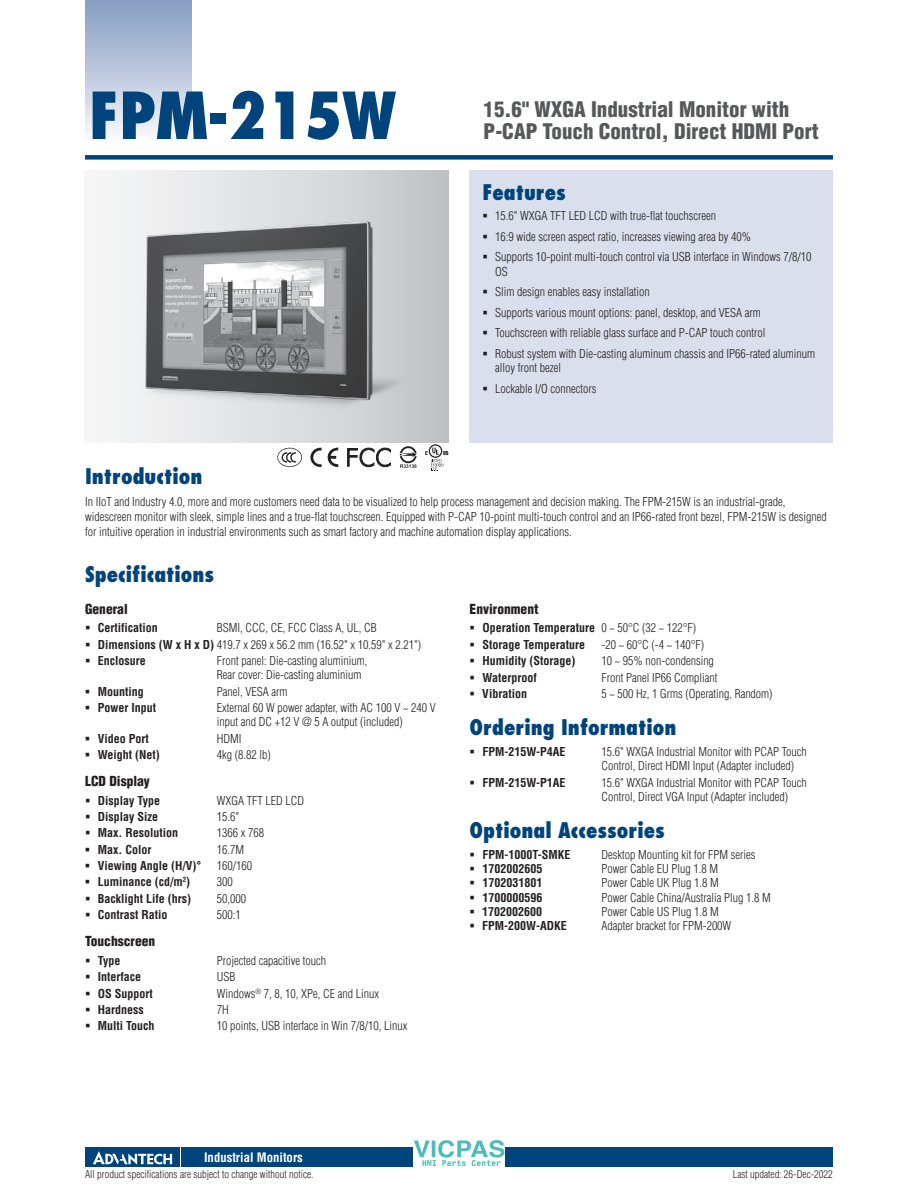
<style>
.page{position:relative;width:918px;height:1188px;background:#fff}
.page>*{position:absolute;margin:0;border:0;box-sizing:border-box;transform-origin:0 0}
.t1{font:800 condensed 63px "Futura";color:#00447b}
.t2{font:800 condensed 21px "Futura";color:#00447b}
.t3{font:900 condensed 21px/22.5px "Helvetica";color:#57585a}
.t4{font:900 condensed 13.5px "Helvetica";color:#231f20}
.t5{font:700 condensed 12.75px "Helvetica";color:#fff}
.t6{font:300 condensed 12px/20.7px "Helvetica";color:#231f20}
.t7{font:700 condensed 12px/16.4px "Helvetica";color:#231f20}
.t8{font:300 condensed 10.5px "Helvetica";color:#231f20}
.s1{font-weight:700}
.s2{font-weight:300}
</style>
<div class="page">
<div style="left:85px;top:155px;width:748px;height:5px;background:#00447b"></div>
<div style="left:85px;top:0;width:106px;height:143px;background:linear-gradient(to bottom,#849bc1,#f9fafc)"></div>
<div style="left:182px;top:1147px;width:651px;height:20px;background:#00447b"></div>
<div style="left:85px;top:1147px;width:95px;height:20px;background:#00447b"></div>
<svg style="left:93px;top:1151px;width:79px;height:14px"></svg>
<div style="left:470px;top:170px;width:363px;height:272px;background:#d9dfec"></div>
<img style="left:105px;top:170px;width:343px;height:272px">
<svg style="left:277px;top:448px;width:25px;height:19px"></svg>
<svg style="left:310px;top:448px;width:12px;height:19px"></svg>
<svg style="left:328px;top:447px;width:10px;height:20px"></svg>
<svg style="left:347px;top:447px;width:44px;height:20px"></svg>
<svg style="left:425px;top:444px;width:23px;height:27px"></svg>
<svg style="left:400px;top:446px;width:17px;height:22px"></svg>
<img style="left:413px;top:1140px;width:92px;height:27px">
<h1 class="t1" style="left:89px;top:76px;width:309px">FPM-215W</h1>
<h2 class="t3" style="left:484px;top:98px;width:337px">15.6" WXGA Industrial Monitor with<br>P-CAP Touch Control, Direct HDMI Port</h2>
<h2 class="t2" style="left:482px;top:179px;width:85px">Features</h2>
<p class="t6" style="left:495px;top:205px;width:318px">15.6" WXGA TFT LED LCD with true-flat touchscreen<br>16:9 wide screen aspect ratio, increases viewing area by 40%<br>Supports 10-point multi-touch control via USB interface in Windows 7/8/10</p>
<p class="t6" style="left:495px;top:261px;width:321px">OS<br>Slim design enables easy installation<br>Supports various mount options: panel, desktop, and VESA arm Touchscreen with reliable glass surface and P-CAP touch control<br>Robust system with Die-casting aluminum chassis and IP66-rated aluminum</p>
<p class="t6" style="left:495px;top:358px;width:103px">alloy front bezel<br>Lockable I/O connectors</p>
<h2 class="t2" style="left:85px;top:463px;width:119px">Introduction</h2>
<p class="t6" style="left:85px;top:494px;width:743px;line-height:15px">In IIoT and Industry 4.0, more and more customers need data to be visualized to help process management and decision making. The FPM-215W is an industrial-grade, widescreen monitor with sleek, simple lines and a true-flat touchscreen. Equipped with P-CAP 10-point multi-touch control and an IP66-rated front bezel, FPM-215W is designed for intuitive operation in industrial environments such as smart factory and machine automation display applications.</p>
<h2 class="t2" style="left:85px;top:561px;width:131px">Specifications</h2>
<p class="t4" style="left:85px;top:600px;width:44px">General</p>
<p class="t7" style="left:98px;top:620px;width:62px">Certification</p>
<p class="t6" style="left:98px;top:620px;width:325px;line-height:16.4px;text-indent:119px">BSMI, CCC, CE, FCC Class A, UL, CB<br><span class="s1">Dimensions (W x H x D)</span> 419.7 x 269 x 56.2 mm (16.52" x 10.59" x 2.21")<br><span class="s1">Enclosure</span></p>
<p class="t6" style="left:217px;top:653px;width:152px;line-height:14.2px">Front panel: Die-casting aluminium,<br>Rear cover: Die-casting aluminium</p>
<p class="t7" style="left:98px;top:683px;width:48px">Mounting</p>
<p class="t6" style="left:217px;top:681px;width:72px">Panel, VESA arm</p>
<p class="t7" style="left:98px;top:699px;width:60px">Power Input</p>
<p class="t6" style="left:217px;top:700px;width:221px;line-height:14.2px">External 60 W power adapter, with AC 100 V ~ 240 V input and DC +12 V @ 5 A output (included)</p>
<p class="t7" style="left:98px;top:730px;width:53px">Video Port</p>
<p class="t6" style="left:217px;top:728px;width:26px">HDMI</p>
<p class="t7" style="left:98px;top:746px;width:64px">Weight (Net)</p>
<p class="t6" style="left:217px;top:744px;width:55px">4kg (8.82 lb)</p>
<p class="t4" style="left:85px;top:772px;width:66px">LCD Display</p>
<p class="t7" style="left:98px;top:792px;width:64px">Display Type</p>
<p class="t6" style="left:217px;top:790px;width:89px">WXGA TFT LED LCD</p>
<p class="t7" style="left:98px;top:808px;width:62px">Display Size</p>
<p class="t6" style="left:217px;top:806px;width:24px">15.6"</p>
<p class="t7" style="left:98px;top:825px;width:82px">Max. Resolution</p>
<p class="t6" style="left:217px;top:822px;width:49px">1366 x 768</p>
<p class="t7" style="left:98px;top:841px;width:55px">Max. Color</p>
<p class="t6" style="left:217px;top:839px;width:29px">16.7M</p>
<p class="t7" style="left:98px;top:857px;width:105px">Viewing Angle (H/V)°</p>
<p class="t6" style="left:217px;top:855px;width:37px">160/160</p>
<p class="t7" style="left:98px;top:874px;width:94px">Luminance (cd/m<sup>2</sup>)</p>
<p class="t6" style="left:217px;top:872px;width:17px">300</p>
<p class="t7" style="left:98px;top:890px;width:95px">Backlight Life (hrs)</p>
<p class="t6" style="left:217px;top:888px;width:31px">50,000</p>
<p class="t7" style="left:98px;top:907px;width:71px">Contrast Ratio</p>
<p class="t6" style="left:217px;top:904px;width:25px">500:1</p>
<p class="t4" style="left:85px;top:933px;width:72px">Touchscreen</p>
<p class="t7" style="left:98px;top:952px;width:24px">Type</p>
<p class="t6" style="left:217px;top:950px;width:111px">Projected capacitive touch</p>
<p class="t7" style="left:98px;top:969px;width:45px">Interface</p>
<p class="t6" style="left:217px;top:966px;width:20px">USB</p>
<p class="t7" style="left:98px;top:985px;width:57px">OS Support</p>
<p class="t6" style="left:217px;top:983px;width:164px">Windows<sup>®</sup> 7, 8, 10, XPe, CE and Linux</p>
<p class="t7" style="left:98px;top:1001px;width:47px">Hardness</p>
<p class="t6" style="left:217px;top:999px;width:13px">7H</p>
<p class="t7" style="left:98px;top:1018px;width:58px">Multi Touch</p>
<p class="t6" style="left:217px;top:1016px;width:192px">10 points, USB interface in Win 7/8/10, Linux</p>
<p class="t4" style="left:470px;top:600px;width:70px">Environment</p>
<p class="t7" style="left:482px;top:620px;width:215px">Operation Temperature <span class="s2">0 ~ 50°C (32 ~ 122°F)<br></span>Storage Temperature</p>
<p class="t6" style="left:601px;top:634px;width:104px">-20 ~ 60°C (-4 ~ 140°F)</p>
<p class="t7" style="left:482px;top:653px;width:94px">Humidity (Storage)</p>
<p class="t6" style="left:601px;top:650px;width:114px">10 ~ 95% non-condensing</p>
<p class="t7" style="left:482px;top:669px;width:56px">Waterproof</p>
<p class="t6" style="left:601px;top:667px;width:117px">Front Panel IP66 Compliant</p>
<p class="t7" style="left:482px;top:685px;width:46px">Vibration</p>
<p class="t6" style="left:601px;top:683px;width:173px">5 ~ 500 Hz, 1 Grms (Operating, Random)</p>
<h2 class="t2" style="left:470px;top:714px;width:208px">Ordering Information</h2>
<p class="t7" style="left:482px;top:743px;width:85px">FPM-215W-P4AE</p>
<p class="t6" style="left:601px;top:744px;width:207px;line-height:14.2px">15.6" WXGA Industrial Monitor with PCAP Touch<br>Control, Direct HDMI Input (Adapter included)</p>
<p class="t7" style="left:482px;top:774px;width:85px">FPM-215W-P1AE</p>
<p class="t6" style="left:601px;top:775px;width:207px;line-height:14.2px">15.6" WXGA Industrial Monitor with PCAP Touch<br>Control, Direct VGA Input (Adapter included)</p>
<h2 class="t2" style="left:470px;top:817px;width:197px">Optional Accessories</h2>
<p class="t7" style="left:482px;top:846px;width:90px">FPM-1000T-SMKE</p>
<p class="t6" style="left:601px;top:844px;width:155px">Desktop Mounting kit for FPM series</p>
<p class="t7" style="left:482px;top:860px;width:61px">1702002605</p>
<p class="t6" style="left:601px;top:858px;width:118px">Power Cable EU Plug 1.8 M</p>
<p class="t7" style="left:482px;top:875px;width:61px">1702031801</p>
<p class="t6" style="left:601px;top:873px;width:119px">Power Cable UK Plug 1.8 M</p>
<p class="t7" style="left:482px;top:889px;width:61px">1700000596</p>
<p class="t6" style="left:601px;top:887px;width:171px">Power Cable China/Australia Plug 1.8 M</p>
<p class="t7" style="left:482px;top:903px;width:61px">1702002600</p>
<p class="t6" style="left:601px;top:901px;width:119px">Power Cable US Plug 1.8 M</p>
<p class="t7" style="left:482px;top:917px;width:86px">FPM-200W-ADKE</p>
<p class="t6" style="left:601px;top:915px;width:131px">Adapter bracket for FPM-200W</p>
<p class="t5" style="left:204px;top:1149px;width:100px">Industrial Monitors</p>
<p class="t8" style="left:85px;top:1167px;width:230px">All product specifications are subject to change without notice.</p>
<p class="t8" style="left:733px;top:1167px;width:102px">Last updated: 26-Dec-2022</p>
</div>
